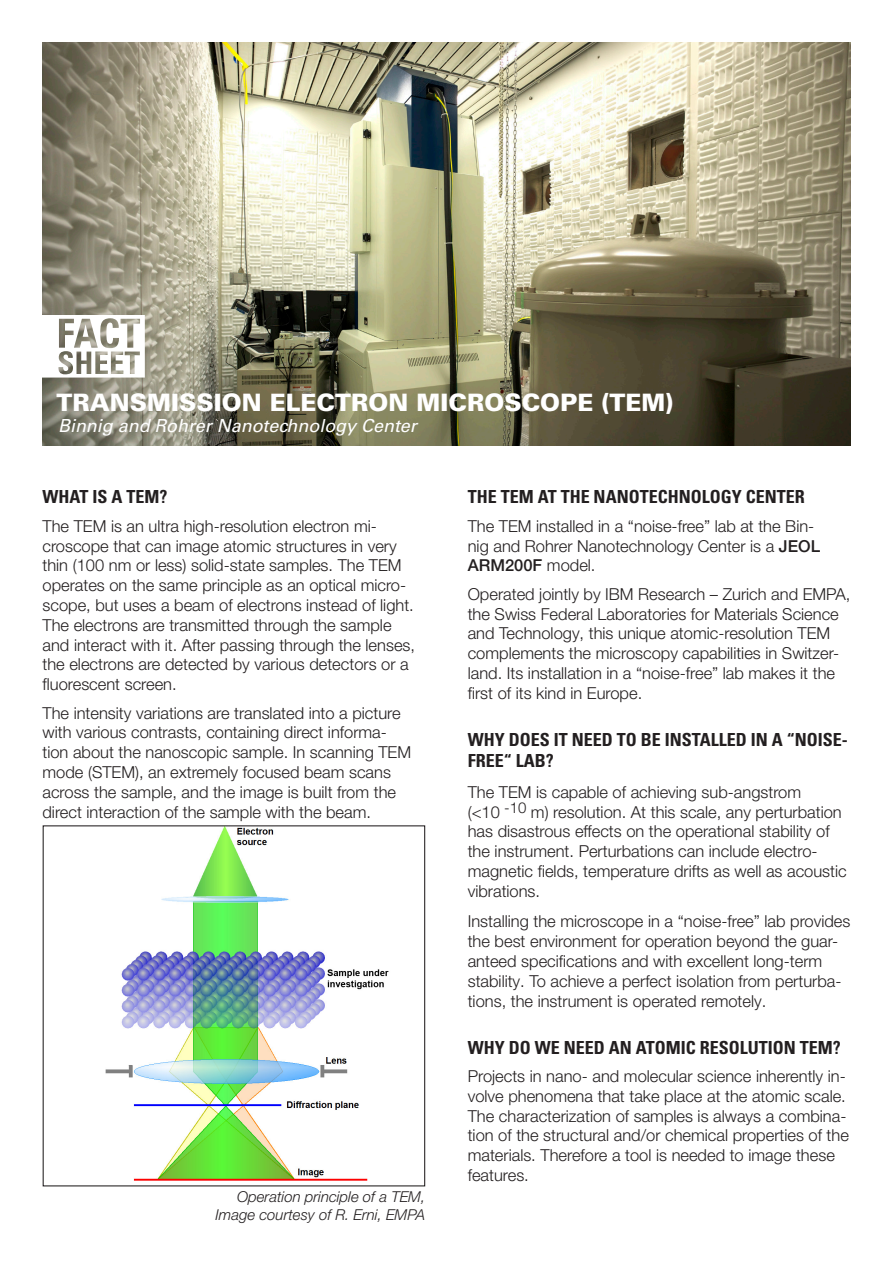
<style>
.page{position:relative;width:893px;height:1263px;background:#fff}
.page>*{position:absolute;margin:0;border:0;box-sizing:border-box;transform-origin:0 0}
.t1{font:700 condensed 40.05px "Univers LT Std";color:#231f20}
.t2{font:700 condensed 31.05px "Univers LT Std";color:#231f20}
.t3{font:700 condensed 30.6px "Univers LT Std";color:#231f20}
.Überschrift{font:900 24px "Univers LT Std";color:#fff}
.Lauftext{font:700 condensed 18px/21.6px "Univers LT Std";color:#231f20}
.Callline{font:italic 18px "Univers LT Std";letter-spacing:-.005em;color:#fff}
.Lauftext-2{font:300 16.5px/19.8px "Helvetica Neue LT Pro";color:#231f20}
.Bildunterschrift{font:italic 300 15px/18px "Helvetica Neue LT Pro";color:#231f20;text-align:right}
.s1{font-weight:500}
</style>
<div class="page">
<img style="left:43px;top:43px;width:807px;height:403px">
<img style="left:105px;top:827px;width:284px;height:354px">
<svg style="left:42px;top:315px;width:103px;height:63px"></svg>
<p class="Überschrift" style="left:57px;top:387px;width:618px">TRANSMISSION ELECTRON MICROSCOPE (TEM)</p>
<p class="Callline" style="left:58px;top:415px;width:360px">Binnig and Rohrer Nanotechnology Center</p>
<p class="t1" style="left:57px;top:458px;width:85px">FACT</p>
<p class="t2" style="left:57px;top:493px;width:84px">SHEET</p>
<p class="t3" style="left:56px;top:540px;width:154px">FACT SHEET</p>
<p class="Lauftext" style="left:43px;top:486px;width:126px">WHAT IS A TEM?</p>
<p class="Lauftext-2" style="left:43px;top:516px;width:374px">The TEM is an ultra high-resolution electron mi&shy;croscope that can image atomic structures in very thin (100 nm or less) solid-state samples. The TEM operates on the same principle as an optical micro&shy;scope, but uses a beam of electrons instead of light.<br>The electrons are transmitted through the sample and interact with it. After passing through the lenses, the electrons are detected by various detectors or a fluorescent screen.</p>
<p class="Lauftext-2" style="left:43px;top:702px;width:370px">The intensity variations are translated into a picture with various contrasts, containing direct informa&shy;tion about the nanoscopic sample. In scanning TEM mode (STEM), an extremely focused beam scans across the sample, and the image is built from the direct interaction of the sample with the beam.</p>
<p class="Bildunterschrift" style="left:216px;top:1187px;width:211px">Operation principle of a TEM,<br>Image courtesy of R. Erni, EMPA</p>
<p class="Lauftext" style="left:468px;top:486px;width:338px">THE TEM AT THE NANOTECHNOLOGY CENTER</p>
<p class="Lauftext-2" style="left:468px;top:516px;width:354px">The TEM installed in a “noise-free” lab at the Bin&shy;nig and Rohrer Nanotechnology Center is a <span class="s1">JEOL<br>ARM200F</span> model.</p>
<p class="Lauftext-2" style="left:468px;top:584px;width:384px">Operated jointly by IBM Research – Zurich and EMPA, the Swiss Federal Laboratories for Materials Science and Technology, this unique atomic-resolution TEM complements the microscopy capabilities in Switzer&shy;land. Its installation in a “noise-free” lab makes it the first of its kind in Europe.</p>
<p class="Lauftext" style="left:468px;top:728px;width:381px">WHY DOES IT NEED TO BE INSTALLED IN A “NOISE-<br>FREE“ LAB?</p>
<p class="Lauftext-2" style="left:468px;top:782px;width:380px">The TEM is capable of achieving sub-angstrom<br>(&lt;10 <sup>-10</sup> m) resolution. At this scale, any perturbation has disastrous effects on the operational stability of the instrument. Perturbations can include electro&shy;magnetic fields, temperature drifts as well as acoustic vibrations.</p>
<p class="Lauftext-2" style="left:468px;top:911px;width:384px">Installing the microscope in a “noise-free” lab provides the best environment for operation beyond the guar&shy;anteed specifications and with excellent long-term stability. To achieve a perfect isolation from perturba&shy;tions, the instrument is operated remotely.</p>
<p class="Lauftext" style="left:468px;top:1036px;width:374px">WHY DO WE NEED AN ATOMIC RESOLUTION TEM?</p>
<p class="Lauftext-2" style="left:468px;top:1066px;width:383px">Projects in nano- and molecular science inherently in&shy;volve phenomena that take place at the atomic scale.<br>The characterization of samples is always a combina&shy;tion of the structural and/or chemical properties of the materials. Therefore a tool is needed to image these features.</p>
</div>
